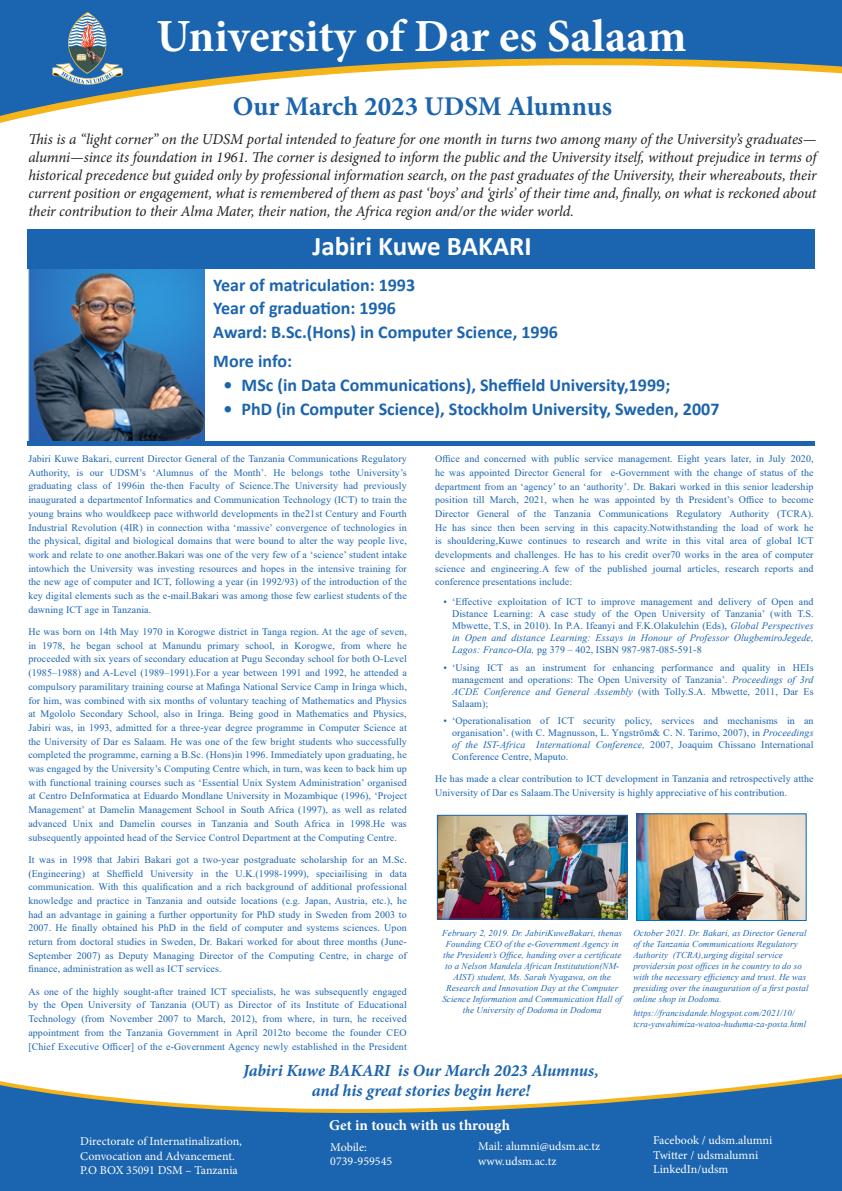
<style>
.page{position:relative;width:842px;height:1191px;background:#fff}
.page>*{position:absolute;margin:0;border:0;box-sizing:border-box;transform-origin:0 0}
.t1{font:700 46px "Minion Pro";color:#fff}
.t2{font:700 27px "Minion Pro";color:#1b64af}
.t3{font:700 27px "Calibri";color:#fff}
.t4{font:700 18px "Calibri";color:#1b64af}
.t5{font:italic 700 17px "Minion Pro";letter-spacing:-.005em;color:#1b64af}
.t6{font:italic 15px/18px "Minion Pro";letter-spacing:-.005em;color:#231f20;text-align:justify}
.t7{font:700 15px "Minion Pro";color:#fff}
.t8{font:12px "Minion Pro";color:#fff}
.t9{font:10px/13.7px "Times New Roman";letter-spacing:.01em;color:#1b64af;text-align:justify}
.t10{font:italic 9px/11px "Times New Roman";letter-spacing:.01em;color:#1b64af}
.s1{font-style:italic}
</style>
<div class="page">
<img style="left:28px;top:289px;width:176px;height:152px">
<svg style="left:28px;top:282px;width:177px;height:7px"></svg>
<svg style="left:0;top:26px;width:842px;height:256px"></svg>
<div style="left:0;top:0;width:842px;height:26px;background:#1b64af"></div>
<svg style="left:0;top:1074px;width:842px;height:65px;fill:#1b64af"></svg>
<div style="left:0;top:1139px;width:842px;height:52px;background:#1b64af"></div>
<img style="left:439px;top:816px;width:186px;height:101px">
<div style="left:437px;top:814px;width:190px;height:105px;border:1px solid #1b64af"></div>
<img style="left:638px;top:815px;width:167px;height:104px">
<div style="left:636px;top:813px;width:171px;height:108px;border:1px solid #0070c0"></div>
<hr style="left:27px;top:441px;width:788px;height:4px;background:#1b64af">
<img style="left:48px;top:9px;width:86px;height:84px">
<p class="t1" style="left:156px;top:4px;width:532px">University of Dar es Salaam</p>
<p class="t2" style="left:233px;top:87px;width:381px">Our March 2023 UDSM Alumnus</p>
<p class="t6" style="left:28px;top:130px;width:790px">This is a “light corner” on the UDSM portal intended to feature for one month in turns two among many of the University’s graduates— alumni—since its foundation in 1961. The corner is designed to inform the public and the University itself, without prejudice in terms of historical precedence but guided only by professional information search, on the past graduates of the University, their whereabouts, their current position or engagement, what is remembered of them as past ‘boys’ and ‘girls’ of their time and, finally, on what is reckoned about their contribution to their Alma Mater, their nation, the Africa region and/or the wider world.</p>
<p class="t3" style="left:312px;top:227px;width:221px">Jabiri Kuwe BAKARI</p>
<p class="t4" style="left:213px;top:272px;width:203px">Year of matriculation: 1993</p>
<p class="t4" style="left:213px;top:296px;width:184px">Year of graduation: 1996</p>
<p class="t4" style="left:213px;top:319px;width:346px">Award: B.Sc.(Hons) in Computer Science, 1996</p>
<p class="t4" style="left:213px;top:349px;width:80px">More info:</p>
<p class="t4" style="left:224px;top:372px;width:448px">• MSc (in Data Communications), Sheffield University,1999;</p>
<p class="t4" style="left:224px;top:396px;width:497px">• PhD (in Computer Science), Stockholm University, Sweden, 2007</p>
<p class="t9" style="left:28px;top:451px;width:380px">Jabiri Kuwe Bakari, current Director General of the Tanzania Communications Regulatory Authority, is our UDSM’s ‘Alumnus of the Month’. He belongs tothe University’s graduating class of 1996in the-then Faculty of Science.The University had previously inaugurated a departmentof Informatics and Communication Technology (ICT) to train the young brains who wouldkeep pace withworld developments in the21st Century and Fourth Industrial Revolution (4IR) in connection witha ‘massive’ convergence of technologies in the physical, digital and biological domains that were bound to alter the way people live, work and relate to one another.Bakari was one of the very few of a ‘science’ student intake intowhich the University was investing resources and hopes in the intensive training for the new age of computer and ICT, following a year (in 1992/93) of the introduction of the key digital elements such as the e-mail.Bakari was among those few earliest students of the dawning ICT age in Tanzania.</p>
<p class="t9" style="left:28px;top:624px;width:380px">He was born on 14th May 1970 in Korogwe district in Tanga region. At the age of seven, in 1978, he began school at Manundu primary school, in Korogwe, from where he proceeded with six years of secondary education at Pugu Seconday school for both O-Level (1985–1988) and A-Level (1989–1991).For a year between 1991 and 1992, he attended a compulsory paramilitary training course at Mafinga National Service Camp in Iringa which, for him, was combined with six months of voluntary teaching of Mathematics and Physics at Mgololo Secondary School, also in Iringa. Being good in Mathematics and Physics, Jabiri was, in 1993, admitted for a three-year degree programme in Computer Science at the University of Dar es Salaam. He was one of the few bright students who successfully completed the programme, earning a B.Sc. (Hons)in 1996. Immediately upon graduating, he was engaged by the University’s Computing Centre which, in turn, was keen to back him up with functional training courses such as ‘Essential Unix System Administration’ organised at Centro DeInformatica at Eduardo Mondlane University in Mozambique (1996), ‘Project Management’ at Damelin Management School in South Africa (1997), as well as related advanced Unix and Damelin courses in Tanzania and South Africa in 1998.He was subsequently appointed head of the Service Control Department at the Computing Centre.</p>
<p class="t9" style="left:28px;top:852px;width:380px">It was in 1998 that Jabiri Bakari got a two-year postgraduate scholarship for an M.Sc. (Engineering) at Sheffield University in the U.K.(1998-1999), speciailising in data communication. With this qualification and a rich background of additional professional knowledge and practice in Tanzania and outside locations (e.g. Japan, Austria, etc.), he had an advantage in gaining a further opportunity for PhD study in Sweden from 2003 to 2007. He finally obtained his PhD in the field of computer and systems sciences. Upon return from doctoral studies in Sweden, Dr. Bakari worked for about three months (June-September 2007) as Deputy Managing Director of the Computing Centre, in charge of finance, administration as well as ICT services.</p>
<p class="t9" style="left:28px;top:984px;width:380px">As one of the highly sought-after trained ICT specialists, he was subsequently engaged by the Open University of Tanzania (OUT) as Director of its Institute of Educational Technology (from November 2007 to March, 2012), from where, in turn, he received appointment from the Tanzania Government in April 2012to become the founder CEO [Chief Executive Officer] of the e-Government Agency newly established in the President</p>
<p class="t9" style="left:435px;top:451px;width:380px">Office and concerned with public service management. Eight years later, in July 2020, he was appointed Director General for e-Government with the change of status of the department from an ‘agency’ to an ‘authority’. Dr. Bakari worked in this senior leadership position till March, 2021, when he was appointed by th President’s Office to become Director General of the Tanzania Communications Regulatory Authority (TCRA).<br>He has since then been serving in this capacity.Notwithstanding the load of work he is shouldering,Kuwe continues to research and write in this vital area of global ICT developments and challenges. He has to his credit over70 works in the area of computer science and engineering.A few of the published journal articles, research reports and conference presentations include:</p>
<p class="t9" style="left:452px;top:595px;width:363px;line-height:12px;text-indent:-9px">• ‘Effective exploitation of ICT to improve management and delivery of Open and Distance Learning: A case study of the Open University of Tanzania’ (with T.S.<br>Mbwette, T.S, in 2010). In P.A. Ifeanyi and F.K.Olakulehin (Eds), <span class="s1">Global Perspectives in Open and distance Learning: Essays in Honour of Professor OlugbemiroJegede, Lagos: Franco-Ola,</span> pg 379 – 402, ISBN 987-987-085-591-8</p>
<p class="t9" style="left:452px;top:661px;width:363px;line-height:12px;text-indent:-9px">• ‘Using ICT as an instrument for enhancing performance and quality in HEIs management and operations: The Open University of Tanzania’. <span class="s1">Proceedings of 3rd ACDE Conference and General Assembly</span> (with Tolly.S.A. Mbwette, 2011, Dar Es Salaam);</p>
<p class="t9" style="left:452px;top:714px;width:363px;line-height:12px;text-indent:-9px">• ‘Operationalisation of ICT security policy, services and mechanisms in an organisation’. (with C. Magnusson, L. Yngström&amp; C. N. Tarimo, 2007), in <span class="s1">Proceedings of the IST-Africa International Conference,</span> 2007, Joaquim Chissano International Conference Centre, Maputo.</p>
<p class="t9" style="left:435px;top:772px;width:380px">He has made a clear contribution to ICT development in Tanzania and retrospectively atthe<br>University of Dar es Salaam.The University is highly appreciative of his contribution.</p>
<p class="t10" style="left:442px;top:927px;width:181px;text-align:center">February 2, 2019. Dr. JabiriKuweBakari, thenas Founding CEO of the e-Government Agency in the President’s Office, handing over a certificate to a Nelson Mandela African Institutution(NM-AIST) student, Ms. Sarah Nyagawa, on the Research and Innovation Day at the Computer Science Information and Communication Hall of the University of Dodoma in Dodoma</p>
<p class="t10" style="left:633px;top:927px;width:177px">October 2021. Dr. Bakari, as Director General of the Tanzania Communications Regulatory Authority (TCRA),urging digital service providersin post offices in he country to do so with the necessary efficiency and trust. He was presiding over the inauguration of a first postal online shop in Dodoma.</p>
<p class="t10" style="left:633px;top:1007px;width:174px">https://francisdande.blogspot.com/2021/10/ tcra-yawahimiza-watoa-huduma-za-posta.html</p>
<p class="t5" style="left:243px;top:1058px;width:357px">Jabiri Kuwe BAKARI is Our March 2023 Alumnus,</p>
<p class="t5" style="left:312px;top:1078px;width:220px">and his great stories begin here!</p>
<p class="t8" style="left:80px;top:1133px;width:163px">Directorate of Internatinalization,</p>
<p class="t8" style="left:80px;top:1148px;width:156px">Convocation and Advancement.</p>
<p class="t8" style="left:80px;top:1162px;width:159px">P.O BOX 35091 DSM – Tanzania</p>
<p class="t7" style="left:329px;top:1114px;width:182px">Get in touch with us through</p>
<p class="t8" style="left:330px;top:1139px;width:38px">Mobile:</p>
<p class="t8" style="left:330px;top:1153px;width:63px">0739-959545</p>
<p class="t8" style="left:478px;top:1138px;width:124px">Mail: alumni@udsm.ac.tz</p>
<p class="t8" style="left:478px;top:1152px;width:80px">www.udsm.ac.tz</p>
<p class="t8" style="left:653px;top:1132px;width:121px">Facebook / udsm.alumni</p>
<p class="t8" style="left:653px;top:1147px;width:107px">Twitter / udsmalumni</p>
<p class="t8" style="left:653px;top:1161px;width:77px">LinkedIn/udsm</p>
</div>
